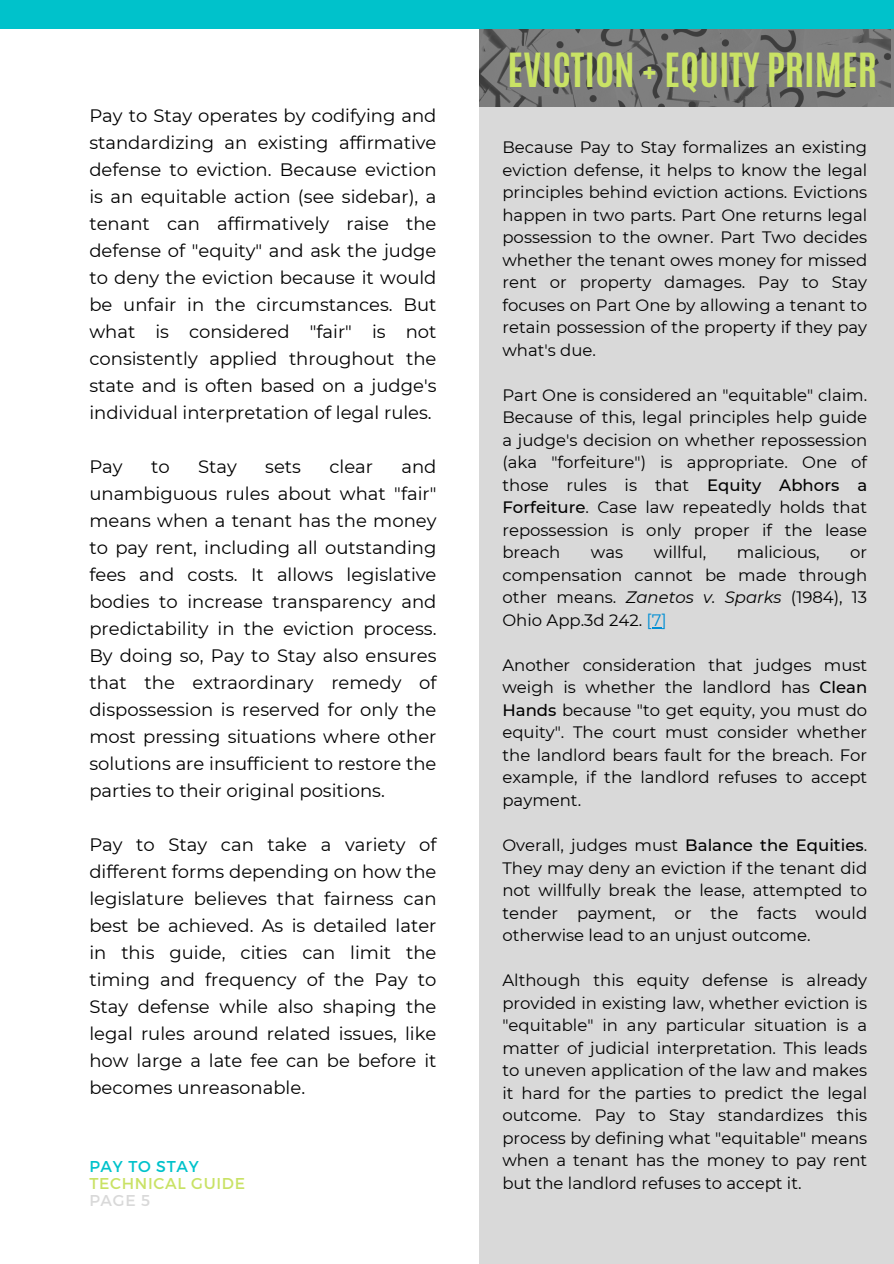
<style>
.page{position:relative;width:894px;height:1264px;background:#fff}
.page>*{position:absolute;margin:0;border:0;box-sizing:border-box;transform-origin:0 0}
.t1{font:700 39.3px "Antonio";color:#c9e265}
.t2{font:18px/27px "Montserrat";color:#000;text-align:justify}
.t3{font:16.5px/22.5px "Montserrat";color:#000;text-align:justify}
.t4{font:15.75px "Montserrat";letter-spacing:.045em;color:#c9e265}
.t5{font:15.75px "Montserrat";letter-spacing:.045em;color:#00c2cb}
.t6{font:15.75px "Montserrat";color:#d9d9d9}
.s1{font-weight:500}
.s2{font-style:italic}
.s3{color:#008ed4}
</style>
<div class="page">
<svg style="left:479px;top:29px;width:414px;height:78px;fill:#7d7d7d"></svg>
<div style="left:0;top:0;width:893px;height:29px;background:#00c2cb"></div>
<div style="left:479px;top:107px;width:414px;height:1156px;background:#d9d9d9"></div>
<p class="t2" style="left:89px;top:102px;width:348px">Pay to Stay operates by codifying and standardizing an existing affirmative defense to eviction. Because eviction is an equitable action (see sidebar), a tenant can affirmatively raise the defense of "equity" and ask the judge to deny the eviction because it would be unfair in the circumstances. But what is considered "fair" is not consistently applied throughout the state and is often based on a judge's individual interpretation of legal rules.</p>
<p class="t2" style="left:89px;top:453px;width:35px">Pay</p>
<p class="t2" style="left:151px;top:453px;width:20px">to</p>
<p class="t2" style="left:198px;top:453px;width:40px">Stay</p>
<p class="t2" style="left:265px;top:453px;width:37px">sets</p>
<p class="t2" style="left:329px;top:453px;width:45px">clear</p>
<p class="t2" style="left:89px;top:453px;width:348px;text-indent:312px">and unambiguous rules about what "fair" means when a tenant has the money to pay rent, including all outstanding fees and costs. It allows legislative bodies to increase transparency and predictability in the eviction process.<br>By doing so, Pay to Stay also ensures that the extraordinary remedy of dispossession is reserved for only the most pressing situations where other solutions are insufficient to restore the parties to their original positions.</p>
<p class="t2" style="left:89px;top:831px;width:348px">Pay to Stay can take a variety of different forms depending on how the legislature believes that fairness can best be achieved. As is detailed later in this guide, cities can limit the timing and frequency of the Pay to Stay defense while also shaping the legal rules around related issues, like how large a late fee can be before it becomes unreasonable.</p>
<p class="t5" style="left:89px;top:1156px;width:111px">PAY TO STAY</p>
<p class="t4" style="left:89px;top:1173px;width:157px">TECHNICAL GUIDE</p>
<p class="t6" style="left:89px;top:1189px;width:62px">PAGE 5</p>
<h1 class="t1" style="left:507px;top:42px;width:371px">EVICTION + EQUITY PRIMER</h1>
<p class="t3" style="left:502px;top:136px;width:366px">Because Pay to Stay formalizes an existing eviction defense, it helps to know the legal principles behind eviction actions. Evictions happen in two parts. Part One returns legal possession to the owner. Part Two decides whether the tenant owes money for missed rent or property damages. Pay to Stay focuses on Part One by allowing a tenant to retain possession of the property if they pay what's due.</p>
<p class="t3" style="left:502px;top:383px;width:366px">Part One is considered an "equitable" claim.<br>Because of this, legal principles help guide a judge's decision on whether repossession (aka "forfeiture") is appropriate. One of those rules is that <span class="s1">Equity Abhors a Forfeiture</span>. Case law repeatedly holds that repossession is only proper if the lease breach</p>
<p class="t3" style="left:590px;top:541px;width:34px">was</p>
<p class="t3" style="left:653px;top:541px;width:54px">willful,</p>
<p class="t3" style="left:736px;top:541px;width:84px">malicious,</p>
<p class="t3" style="left:502px;top:541px;width:366px;text-indent:348px">or compensation cannot be made through other means. <span class="s2">Zanetos v. Sparks</span> (1984), 13<br>Ohio App.3d 242. <span class="s3">[7]</span></p>
<p class="t3" style="left:502px;top:653px;width:366px">Another consideration that judges must weigh is whether the landlord has <span class="s1">Clean Hands</span> because "to get equity, you must do equity". The court must consider whether the landlord bears fault for the breach. For example, if the landlord refuses to accept payment.</p>
<p class="t3" style="left:502px;top:833px;width:366px">Overall, judges must <span class="s1">Balance the Equities</span>.<br>They may deny an eviction if the tenant did not willfully break the lease, attempted to tender payment, or the facts would otherwise lead to an unjust outcome.</p>
<p class="t3" style="left:502px;top:968px;width:366px">Although this equity defense is already provided in existing law, whether eviction is "equitable" in any particular situation is a matter of judicial interpretation. This leads to uneven application of the law and makes it hard for the parties to predict the legal outcome. Pay to Stay standardizes this process by defining what "equitable" means when a tenant has the money to pay rent but the landlord refuses to accept it.</p>
</div>
